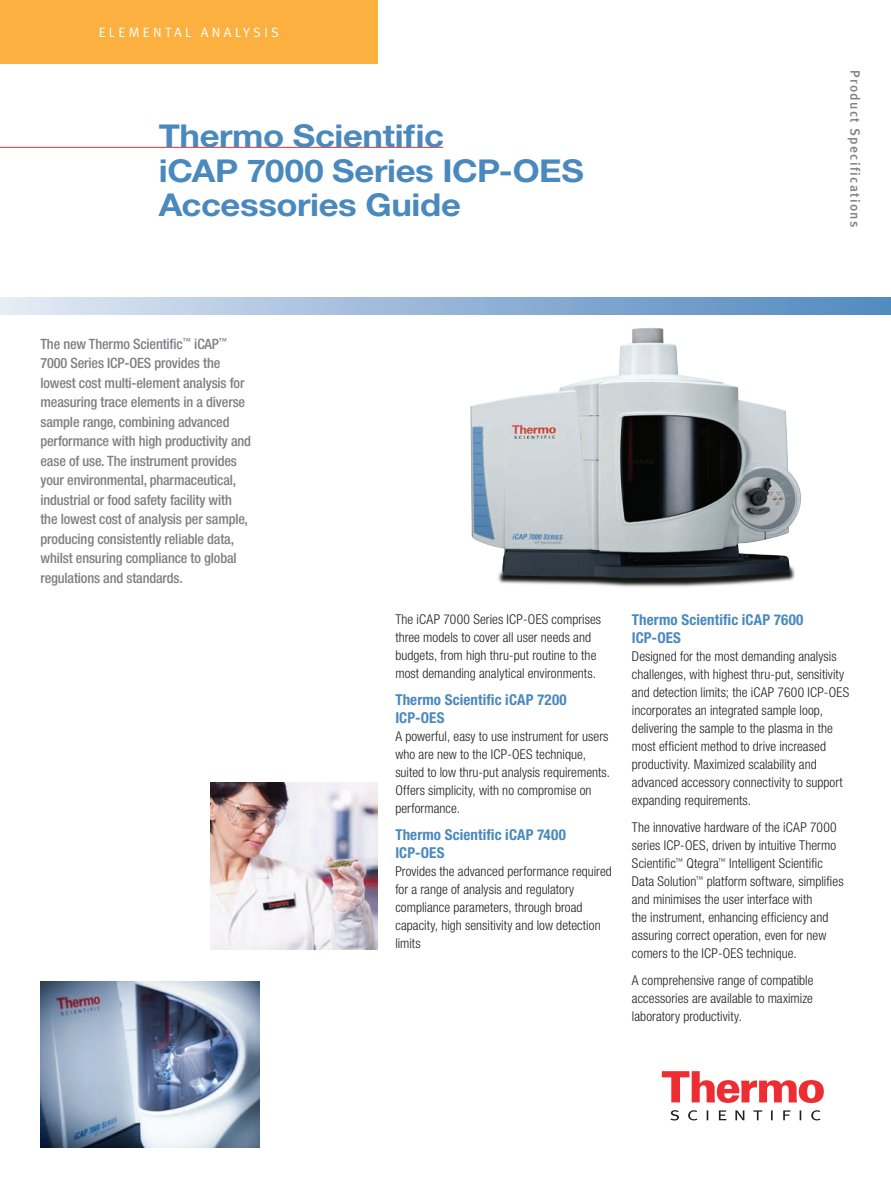
<style>
.page{position:relative;width:891px;height:1188px;background:#fff}
.page>*{position:absolute;margin:0;border:0;box-sizing:border-box;transform-origin:0 0}
.t1{font:700 31.5px/34.5px "Helvetica Neue LT Std";letter-spacing:-.01em;color:#4a89be;scale:1.1 1}
.t2{font:700 condensed 15px/18px "Helvetica Neue LT Std";letter-spacing:.01em;color:#4a89be}
.t3{font:500 condensed 14.25px/19.5px "Helvetica Neue";letter-spacing:-.01em;color:#808083}
.t4{font:300 condensed 13.5px/18px "Helvetica Neue LT Std";letter-spacing:.005em;color:#231f20}
.t5{font:13.5px "Meta Medium LF";letter-spacing:.1em;color:#808083}
.t6{font:13.5px "Meta Normal LF";letter-spacing:.25em;color:#fff}
</style>
<div class="page">
<img style="left:470px;top:328px;width:331px;height:259px">
<div style="left:0;top:297px;width:891px;height:18px;background:linear-gradient(to right,#e2e7f4,#4f87be)"></div>
<svg style="left:662px;top:1071px;width:162px;height:32px"></svg>
<svg style="left:670px;top:1110px;width:151px;height:10px"></svg>
<div style="left:0;top:0;width:377px;height:64px;background:#fbb03f"></div>
<hr style="left:0;top:147px;width:443px;height:1px;background:#ee2d33">
<img style="left:40px;top:981px;width:219px;height:167px">
<img style="left:210px;top:783px;width:168px;height:166px">
<p class="t6" style="left:99px;top:24px;width:182px">ELEMENTAL ANALYSIS</p>
<h1 class="t1" style="left:159px;top:118px;width:388px">Thermo Scientific<br>iCAP 7000 Series ICP-OES<br>Accessories Guide</h1>
<p class="t5" style="left:863px;top:70px;width:159px;rotate:90deg">Product Specifications</p>
<p class="t3" style="left:40px;top:334px;width:212px">The new Thermo Scientific<sup>™</sup> iCAP<sup>™ </sup>7000 Series ICP-OES provides the lowest cost multi-element analysis for measuring trace elements in a diverse sample range, combining advanced performance with high productivity and ease of use. The instrument provides your environmental, pharmaceutical, industrial or food safety facility with the lowest cost of analysis per sample, producing consistently reliable data, whilst ensuring compliance to global regulations and standards.</p>
<p class="t4" style="left:395px;top:610px;width:207px">The iCAP 7000 Series ICP-OES comprises three models to cover all user needs and budgets, from high thru-put routine to the most demanding analytical environments.</p>
<p class="t2" style="left:395px;top:691px;width:173px">Thermo Scientific iCAP 7200<br>ICP-OES</p>
<p class="t4" style="left:395px;top:727px;width:216px">A powerful, easy to use instrument for users who are new to the ICP-OES technique, suited to low thru-put analysis requirements.<br>Offers simplicity, with no compromise on performance.</p>
<p class="t2" style="left:395px;top:826px;width:172px">Thermo Scientific iCAP 7400<br>ICP-OES</p>
<p class="t4" style="left:395px;top:862px;width:218px">Provides the advanced performance required for a range of analysis and regulatory compliance parameters, through broad capacity, high sensitivity and low detection limits</p>
<p class="t2" style="left:632px;top:611px;width:173px">Thermo Scientific iCAP 7600<br>ICP-OES</p>
<p class="t4" style="left:632px;top:647px;width:219px">Designed for the most demanding analysis challenges, with highest thru-put, sensitivity and detection limits; the iCAP 7600 ICP-OES incorporates an integrated sample loop, delivering the sample to the plasma in the most efficient method to drive increased productivity. Maximized scalability and advanced accessory connectivity to support expanding requirements.</p>
<p class="t4" style="left:632px;top:818px;width:213px">The innovative hardware of the iCAP 7000 series ICP-OES, driven by intuitive Thermo Scientific<sup>™</sup> Qtegra<sup>™</sup> Intelligent Scientific Data Solution<sup>™</sup> platform software, simplifies and minimises the user interface with<br>the instrument, enhancing efficiency and assuring correct operation, even for new comers to the ICP-OES technique.</p>
<p class="t4" style="left:632px;top:971px;width:183px;text-align:justify">A comprehensive range of compatible accessories are available to maximize laboratory productivity.</p>
</div>
